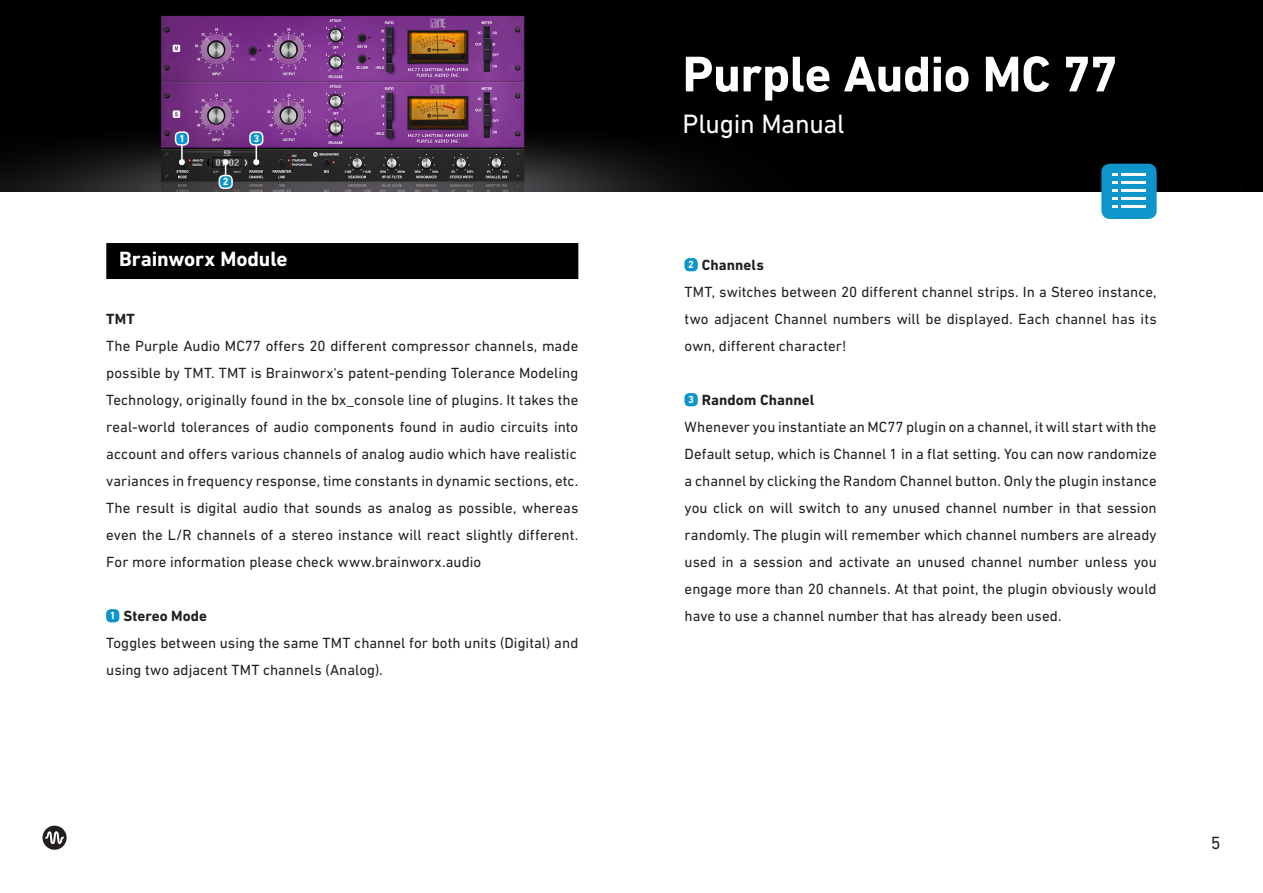
<style>
.page{position:relative;width:1263px;height:893px;background:#fff}
.page>*{position:absolute;margin:0;border:0;box-sizing:border-box;transform-origin:0 0}
.Headline_Cover{font:700 51px "DIN Next LT Pro";letter-spacing:-.01em;color:#fff}
.Subheadline_Cover{font:27px "DIN Next LT Pro";letter-spacing:-.015em;color:#fff}
.Text_Headlines_BG_Sc{font:700 21px "DIN Next LT Pro";letter-spacing:-.005em;color:#fff}
.t1{font:18px "DIN Next LT Pro";color:#231f20}
.Text{font:15px/27px "DIN Next LT Pro";color:#231f20;text-align:justify}
.Text_Bold{font:700 15px "DIN Next LT Pro";letter-spacing:.005em;color:#231f20}
.Text_Bubbles{font:700 10.5px "DIN Next LT Pro";color:#fff}
</style>
<div class="page">
<svg style="left:43px;top:826px;width:24px;height:24px"></svg>
<img style="left:0;top:0;width:1263px;height:192px">
<div style="left:106px;top:243px;width:472px;height:36px;background:#000001"></div>
<div style="left:106px;top:609px;width:13px;height:13px;background:#0e96cc;border-radius:4px"></div>
<div style="left:685px;top:258px;width:13px;height:13px;background:#0e96cc;border-radius:4px"></div>
<div style="left:685px;top:393px;width:13px;height:13px;background:#0e96cc;border-radius:4px"></div>
<div style="left:1101px;top:164px;width:56px;height:55px;background:#0e96cc;border-radius:9px"></div>
<hr style="left:1121px;top:173px;width:25px;height:3px;background:#fff">
<hr style="left:1121px;top:205px;width:25px;height:2px;background:#fff">
<hr style="left:1121px;top:189px;width:25px;height:3px;background:#fff">
<hr style="left:1121px;top:181px;width:25px;height:3px;background:#fff">
<hr style="left:1121px;top:197px;width:25px;height:3px;background:#fff">
<svg style="left:1112px;top:173px;width:5px;height:34px"></svg>
<svg style="left:253px;top:146px;width:6px;height:19px"></svg>
<div style="left:250px;top:132px;width:13px;height:13px;background:#0e96cc;border-radius:4px"></div>
<div style="left:249px;top:131px;width:14px;height:15px;border:2px solid #fff;border-radius:4px"></div>
<hr style="left:181px;top:142px;width:2px;height:20px;background:#fff">
<svg style="left:179px;top:159px;width:6px;height:6px"></svg>
<div style="left:176px;top:132px;width:12px;height:13px;background:#0e96cc;border-radius:4px"></div>
<div style="left:175px;top:131px;width:14px;height:15px;border:2px solid #fff;border-radius:4px"></div>
<svg style="left:223px;top:159px;width:6px;height:16px"></svg>
<div style="left:219px;top:175px;width:13px;height:13px;background:#0e96cc;border-radius:4px"></div>
<div style="left:219px;top:175px;width:14px;height:14px;border:2px solid #fff;border-radius:4px"></div>
<p class="Text_Bubbles" style="left:179px;top:132px;width:7px">1</p>
<p class="Text_Bubbles" style="left:253px;top:132px;width:7px">3</p>
<p class="Text_Bubbles" style="left:223px;top:175px;width:7px">2</p>
<p class="Text_Headlines_BG_Sc" style="left:119px;top:247px;width:170px">Brainworx Module</p>
<p class="Text_Bold" style="left:106px;top:310px;width:30px">TMT</p>
<p class="Text" style="left:106px;top:332px;width:473px">The Purple Audio MC77 offers 20 different compressor channels, made possible by TMT. TMT is Brainworx‘s patent-pending Tolerance Modeling Technology, originally found in the bx_console line of plugins. It takes the real-world tolerances of audio components found in audio circuits into account and offers various channels of analog audio which have realistic</p>
<p class="Text" style="left:106px;top:467px;width:474px">variances in frequency response, time constants in dynamic sections, etc.<br>The result is digital audio that sounds as analog as possible, whereas even the L/R channels of a stereo instance will react slightly different.<br>For more information please check www.brainworx.audio</p>
<p class="Text_Bubbles" style="left:110px;top:609px;width:7px">1</p>
<p class="Text_Bold" style="left:124px;top:607px;width:85px">Stereo Mode</p>
<p class="Text" style="left:106px;top:629px;width:474px">Toggles between using the same TMT channel for both units (Digital) and using two adjacent TMT channels (Analog).</p>
<p class="Headline_Cover" style="left:682px;top:44px;width:437px">Purple Audio MC 77</p>
<p class="Subheadline_Cover" style="left:682px;top:109px;width:164px">Plugin Manual</p>
<p class="Text_Bubbles" style="left:688px;top:258px;width:7px">2</p>
<p class="Text_Bold" style="left:702px;top:256px;width:63px">Channels</p>
<p class="Text" style="left:685px;top:278px;width:474px">TMT, switches between 20 different channel strips. In a Stereo instance, two adjacent Channel numbers will be displayed. Each channel has its own, different character!</p>
<p class="Text_Bubbles" style="left:688px;top:393px;width:7px">3</p>
<p class="Text_Bold" style="left:702px;top:391px;width:114px">Random Channel</p>
<p class="Text" style="left:685px;top:413px;width:474px">Whenever you instantiate an MC77 plugin on a channel, it will start with the Default setup, which is Channel 1 in a flat setting. You can now randomize a channel by clicking the Random Channel button. Only the plugin instance you click on will switch to any unused channel number in that session randomly. The plugin will remember which channel numbers are already used in a session and activate an unused channel number unless you engage more than 20 channels. At that point, the plugin obviously would have to use a channel number that has already been used.</p>
<p class="t1" style="left:1211px;top:833px;width:11px">5</p>
</div>
